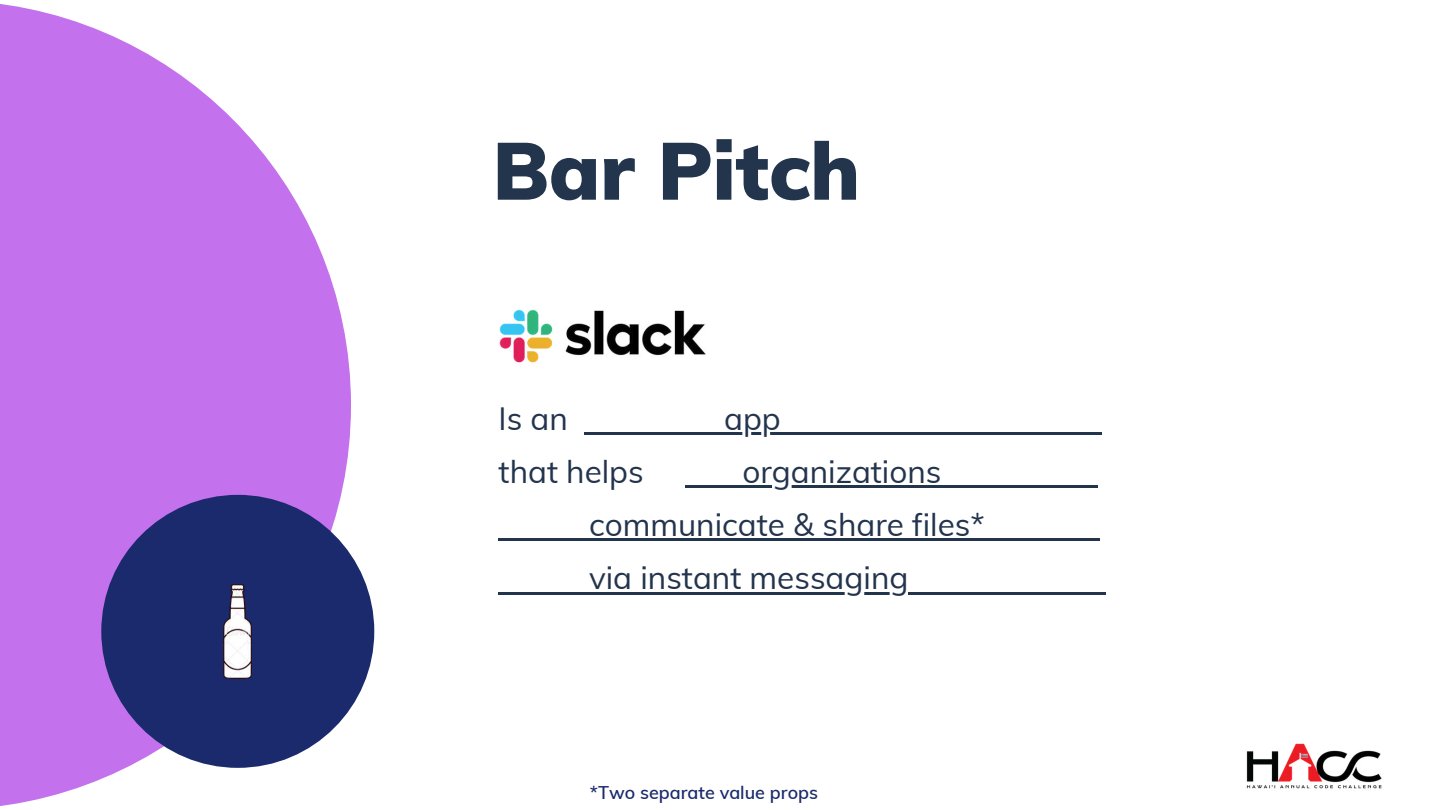
<style>
.page{position:relative;width:1440px;height:810px;background:#fff}
.page>*{position:absolute;margin:0;border:0;box-sizing:border-box;transform-origin:0 0}
.t1{font:900 80px "Muli";color:#23344d}
.t2{font:31.5px/53.2px "Muli";color:#23344d}
.t3{font:600 18px "Muli";color:#1a2a6c}
</style>
<div class="page">
<svg style="left:0;top:4px;width:351px;height:802px;fill:#c471ed"></svg>
<div style="left:101px;top:495px;width:273px;height:273px;background:#1a2a6c;border-radius:50%"></div>
<img style="left:224px;top:584px;width:27px;height:94px">
<img style="left:499px;top:309px;width:207px;height:54px">
<hr style="left:584px;top:432px;width:140px;height:3px;background:#23344d">
<hr style="left:724px;top:432px;width:57px;height:3px;background:#23344d">
<hr style="left:781px;top:432px;width:320px;height:3px;background:#23344d">
<hr style="left:685px;top:485px;width:57px;height:3px;background:#23344d">
<hr style="left:742px;top:485px;width:200px;height:3px;background:#23344d">
<hr style="left:942px;top:485px;width:156px;height:3px;background:#23344d">
<hr style="left:499px;top:538px;width:90px;height:3px;background:#23344d">
<hr style="left:589px;top:538px;width:396px;height:3px;background:#23344d">
<hr style="left:985px;top:538px;width:115px;height:3px;background:#23344d">
<hr style="left:499px;top:592px;width:90px;height:3px;background:#23344d">
<hr style="left:589px;top:592px;width:320px;height:3px;background:#23344d">
<hr style="left:909px;top:592px;width:197px;height:3px;background:#23344d">
<img style="left:1246px;top:743px;width:136px;height:46px">
<h1 class="t1" style="left:493px;top:119px;width:369px">Bar Pitch</h1>
<p class="t2" style="left:499px;top:391px;width:71px">Is an</p>
<p class="t2" style="left:724px;top:391px;width:58px">app</p>
<p class="t2" style="left:499px;top:444px;width:147px">that helps</p>
<p class="t2" style="left:589px;top:444px;width:397px;text-indent:153px">organizations communicate &amp; share files* via instant messaging</p>
<p class="t3" style="left:590px;top:781px;width:230px">*Two separate value props</p>
</div>
